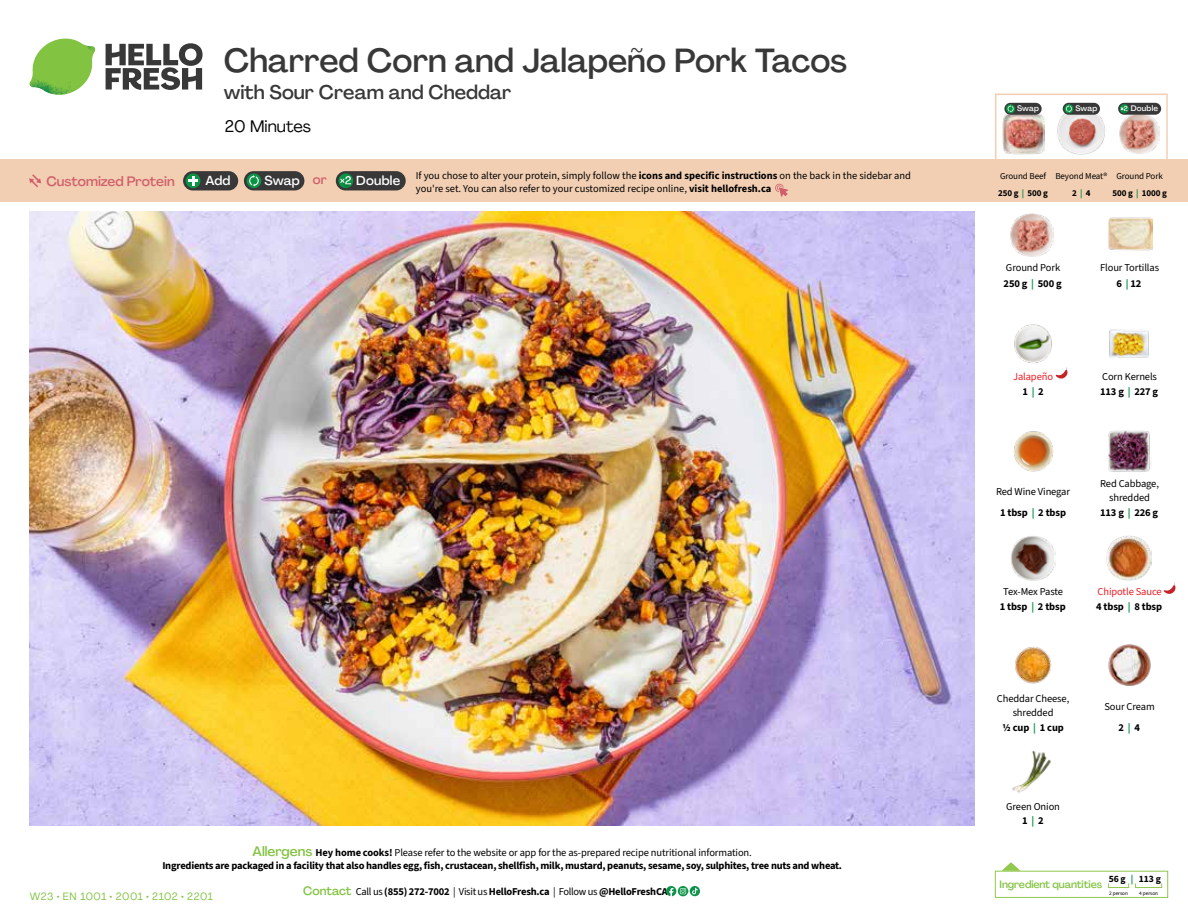
<style>
.page{position:relative;width:1188px;height:918px;background:#fff}
.page>*{position:absolute;margin:0;border:0;box-sizing:border-box;transform-origin:0 0}
.t1{font:500 33px "Agrandir";color:#383839}
.t2{font:500 19.5px "Agrandir";color:#383839}
.t3{font:16.5px "Agrandir";color:#000}
.t4{font:500 13.5px "Agrandir";color:#d15f6a}
.t5{font:500 12.9px "Agrandir";letter-spacing:.015em;color:#fff}
.t6{font:10.5px/14.9px "Source Sans 3";letter-spacing:-.01em;color:#000;text-align:center}
.t7{font:700 10.5px/13.5px "Source Sans 3";letter-spacing:-.02em;color:#000;text-align:center}
.t8{font:10.5px/14.9px "Source Sans 3";letter-spacing:-.01em;color:#ed1d24;text-align:center}
.t9{font:10.5px "Agrandir";letter-spacing:.05em;color:#82c341}
.t10{font:500 10.5px "Agrandir";letter-spacing:-.01em;color:#82c341}
.t11{font:700 9.6px "Source Sans 3";color:#000}
.t12{font:9px/17.4px "Source Sans 3";letter-spacing:-.01em;color:#000;text-align:center}
.t13{font:500 7.95px "Agrandir";letter-spacing:.025em;color:#fff}
.t14{font:5.25px "Source Sans 3";letter-spacing:-.01em;color:#000}
.s1{font-weight:700}
.s2{color:#d15f6a}
.s3{font-weight:700;color:#0b9446}
.s4{font-weight:700;color:#000}
.s5{color:#0b9446}
.s6{font-family:"Agrandir";font-weight:500;font-size:13.5px;color:#82c341}
.s7{font-weight:400}
.s8{font-family:"Agrandir";font-weight:500;font-size:12px;color:#82c341}
</style>
<div class="page">
<svg style="left:106px;top:43px;width:97px;height:47px"></svg>
<svg style="left:34px;top:39px;width:59px;height:38px"></svg>
<img style="left:65px;top:39px;width:30px;height:25px">
<img style="left:33px;top:60px;width:56px;height:10px">
<img style="left:29px;top:64px;width:58px;height:31px">
<img style="left:64px;top:70px;width:25px;height:24px">
<img style="left:30px;top:211px;width:945px;height:615px">
<svg style="left:690px;top:886px;width:10px;height:10px"></svg>
<svg style="left:666px;top:886px;width:32px;height:10px"></svg>
<svg style="left:1002px;top:862px;width:19px;height:9px"></svg>
<div style="left:995px;top:871px;width:173px;height:27px;border:1px solid #91c84e"></div>
<div style="left:1108px;top:883px;width:21px;height:5px;border:1px solid #91c84e"></div>
<div style="left:1135px;top:883px;width:27px;height:5px;border:1px solid #91c84e"></div>
<img style="left:1014px;top:324px;width:38px;height:39px">
<img style="left:1109px;top:329px;width:40px;height:29px">
<img style="left:1014px;top:431px;width:40px;height:41px">
<img style="left:1108px;top:430px;width:44px;height:42px">
<img style="left:1011px;top:536px;width:45px;height:45px">
<img style="left:1106px;top:536px;width:46px;height:45px">
<img style="left:1015px;top:646px;width:37px;height:38px">
<img style="left:1012px;top:750px;width:39px;height:44px">
<img style="left:1108px;top:217px;width:44px;height:34px">
<img style="left:1011px;top:213px;width:43px;height:43px">
<img style="left:1108px;top:644px;width:43px;height:42px">
<svg style="left:1055px;top:367px;width:13px;height:12px"></svg>
<svg style="left:1163px;top:583px;width:13px;height:11px"></svg>
<div style="left:0;top:160px;width:1188px;height:42px;background:#f2cfb3"></div>
<svg style="left:29px;top:174px;width:12px;height:13px"></svg>
<div style="left:336px;top:171px;width:70px;height:19px;background:#383839;border-radius:10px"></div>
<svg style="left:338px;top:173px;width:15px;height:15px"></svg>
<div style="left:341px;top:180px;width:11px;height:11px;background:#000;opacity:.35"></div>
<svg style="left:339px;top:176px;width:12px;height:8px"></svg>
<div style="left:244px;top:171px;width:60px;height:19px;background:#383839;border-radius:10px"></div>
<div style="left:247px;top:173px;width:14px;height:15px;background:#0b9446;border-radius:50%"></div>
<svg style="left:249px;top:175px;width:10px;height:12px"></svg>
<div style="left:183px;top:171px;width:55px;height:19px;background:#383839;border-radius:10px"></div>
<div style="left:186px;top:173px;width:14px;height:15px;background:#0b9446;border-radius:50%"></div>
<svg style="left:188px;top:176px;width:10px;height:10px"></svg>
<svg style="left:775px;top:183px;width:13px;height:14px"></svg>
<div style="left:995px;top:94px;width:173px;height:69px;border:2px solid #f2cfb3"></div>
<img style="left:1002px;top:114px;width:42px;height:40px">
<img style="left:1057px;top:106px;width:48px;height:49px">
<img style="left:1120px;top:114px;width:40px;height:39px">
<div style="left:1118px;top:103px;width:43px;height:12px;background:#383839;border-radius:6px"></div>
<svg style="left:1120px;top:104px;width:9px;height:9px"></svg>
<div style="left:1122px;top:108px;width:6px;height:7px;background:#000;opacity:.35"></div>
<svg style="left:1120px;top:106px;width:8px;height:8px"></svg>
<div style="left:1063px;top:103px;width:37px;height:12px;background:#383839;border-radius:6px"></div>
<svg style="left:1064px;top:104px;width:9px;height:9px"></svg>
<svg style="left:1066px;top:105px;width:6px;height:7px"></svg>
<div style="left:1004px;top:103px;width:38px;height:12px;background:#383839;border-radius:6px"></div>
<svg style="left:1006px;top:104px;width:9px;height:9px"></svg>
<svg style="left:1008px;top:105px;width:6px;height:7px"></svg>
<h1 class="t1" style="left:224px;top:40px;width:625px">Charred Corn and Jalapeño Pork Tacos</h1>
<h2 class="t2" style="left:224px;top:80px;width:289px">with Sour Cream and Cheddar</h2>
<h3 class="t3" style="left:225px;top:116px;width:88px">20 Minutes</h3>
<p class="t13" style="left:1017px;top:104px;width:24px">Swap</p>
<p class="t13" style="left:1075px;top:104px;width:24px">Swap</p>
<p class="t13" style="left:1131px;top:104px;width:29px">Double</p>
<p class="t6" style="left:416px;top:168px;width:497px;line-height:13.5px;text-align:left">If you chose to alter your protein, simply follow the <span class="s1">icons and specific instructions</span> on the back in the sidebar and you're set. You can also refer to your customized recipe online, <span class="s1">visit hellofresh.ca</span></p>
<p class="t4" style="left:46px;top:173px;width:130px">Customized Protein</p>
<p class="t5" style="left:205px;top:172px;width:27px">Add</p>
<p class="t5" style="left:264px;top:172px;width:64px">Swap <span class="s2">or</span></p>
<p class="t5" style="left:356px;top:172px;width:45px">Double</p>
<p class="t12" style="left:998px;top:167px;width:51px;text-align:left">Ground Beef<br><span class="s1">250 g</span> <span class="s3">|</span> <span class="s1">500 g</span></p>
<p class="t12" style="left:1055px;top:167px;width:53px">Beyond Meat®<br><span class="s1">2</span> <span class="s3">|</span> <span class="s1">4</span></p>
<p class="t12" style="left:1112px;top:167px;width:56px">Ground Pork<br><span class="s1">500 g</span> <span class="s3">|</span> <span class="s1">1000 g</span></p>
<p class="t6" style="left:1004px;top:260px;width:60px;line-height:16.4px;text-align:left">Ground Pork<br><span class="s1">250 g</span> <span class="s3">|</span> <span class="s1">500 g</span></p>
<p class="t6" style="left:1100px;top:259px;width:60px;line-height:16.4px">Flour Tortillas<br><span class="s1">6</span> <span class="s3">|</span> <span class="s1">12</span></p>
<p class="t8" style="left:1013px;top:369px;width:42px">Jalapeño<br><span class="s4">1</span> <span class="s3">|</span> <span class="s4">2</span></p>
<p class="t6" style="left:1100px;top:369px;width:60px;text-align:left">Corn Kernels<br><span class="s1">113 g</span> <span class="s3">|</span> <span class="s1">227 g</span></p>
<p class="t6" style="left:996px;top:481px;width:76px;line-height:21.1px">Red Wine Vinegar<br><span class="s1">1 tbsp</span> <span class="s3">|</span> <span class="s1">2 tbsp</span></p>
<p class="t6" style="left:1100px;top:477px;width:60px;line-height:13.5px">Red Cabbage, shredded</p>
<p class="t7" style="left:1100px;top:506px;width:60px">113 g <span class="s5">|</span> 226 g</p>
<p class="t6" style="left:1000px;top:584px;width:67px">Tex-Mex Paste<br><span class="s1">1 tbsp</span> <span class="s3">|</span> <span class="s1">2 tbsp</span></p>
<p class="t8" style="left:1096px;top:584px;width:67px;text-align:left">Chipotle Sauce<br><span class="s4">4 tbsp</span> <span class="s3">|</span> <span class="s4">8 tbsp</span></p>
<p class="t7" style="left:162px;top:846px;width:681px"><span class="s6">Allergens</span> Hey home cooks! <span class="s7">Please refer to the website or app for the as-prepared recipe nutritional information.<br></span>Ingredients are packaged in a facility that also handles egg, fish, crustacean, shellfish, milk, mustard, peanuts, sesame, soy, sulphites, tree nuts and wheat.</p>
<p class="t9" style="left:30px;top:890px;width:185px">W23 • EN 1001 • 2001 • 2102 • 2201</p>
<p class="t7" style="left:303px;top:885px;width:366px"><span class="s8">Contact</span> <span class="s7">Call us</span> (855) 272-7002 <span class="s7">| Visit us</span> HelloFresh.ca <span class="s7">| Follow us</span> @HelloFreshCA</p>
<p class="t6" style="left:997px;top:692px;width:74px;line-height:13.5px">Cheddar Cheese, shredded</p>
<p class="t7" style="left:1002px;top:721px;width:63px">1/2 cup <span class="s5">|</span> 1 cup</p>
<p class="t6" style="left:1006px;top:799px;width:55px">Green Onion<br><span class="s1">1</span> <span class="s3">|</span> <span class="s1">2</span></p>
<p class="t6" style="left:1104px;top:696px;width:52px;line-height:21.1px">Sour Cream<br><span class="s1">2</span> <span class="s3">|</span> <span class="s1">4</span></p>
<p class="t11" style="left:1109px;top:872px;width:54px">56 g <span class="s5">|</span> 113 g</p>
<p class="t14" style="left:1109px;top:890px;width:20px">2 person</p>
<p class="t14" style="left:1139px;top:890px;width:20px">4 person</p>
<p class="t10" style="left:1000px;top:878px;width:104px">Ingredient quantities</p>
</div>
